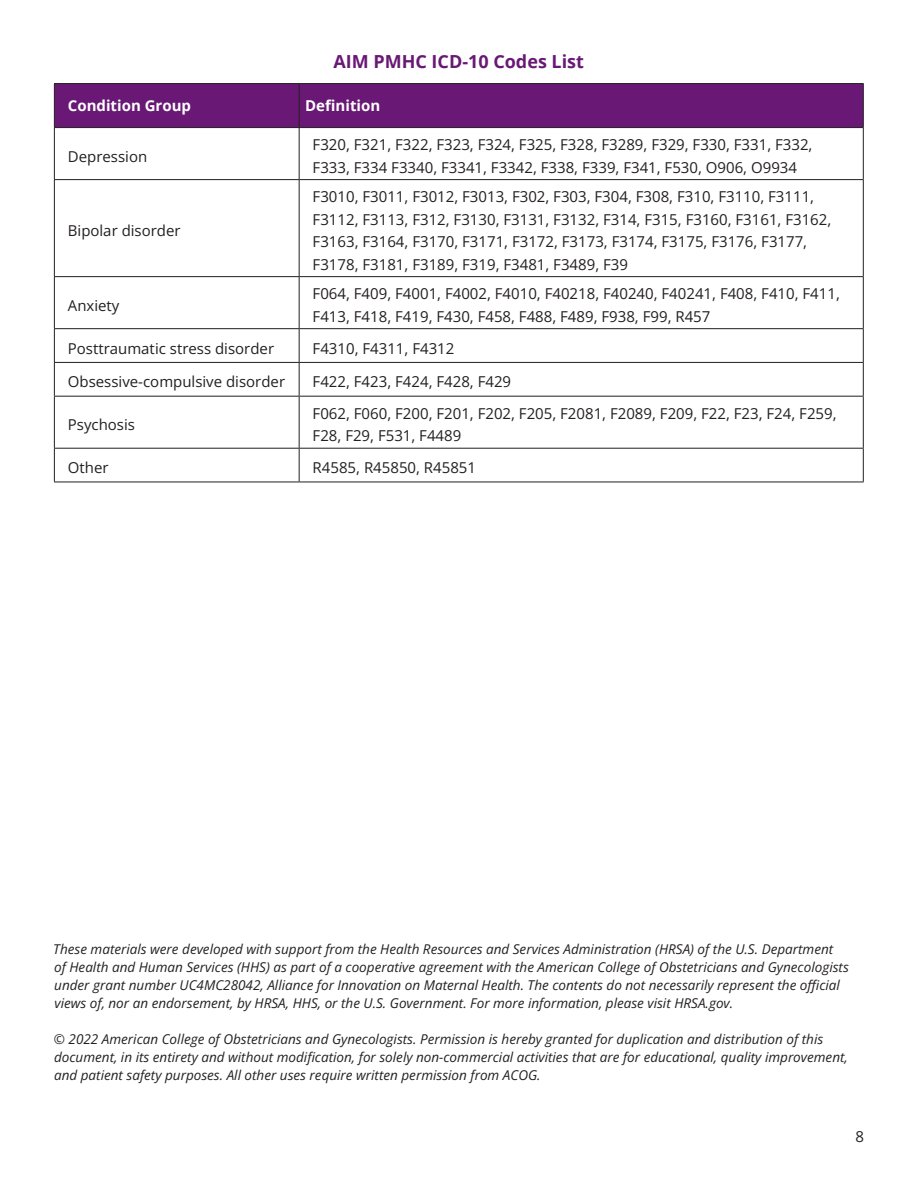
<style>
.page{position:relative;width:918px;height:1188px;background:#fff}
.page>*{position:absolute;margin:0;border:0;box-sizing:border-box;transform-origin:0 0}
.t1{font:700 18px "Open Sans";color:#691975}
.t2{font:15px/22.5px "Open Sans";color:#231f20}
.t3{font:700 15px "Open Sans";color:#fff}
.t4{font:italic 13.5px "Open Sans";color:#231f20}
</style>
<div class="page">
<div style="left:55px;top:84px;width:808px;height:43px;background:#691975"></div>
<hr style="left:54px;top:83px;width:245px;height:1px;background:#231f20">
<hr style="left:54px;top:84px;width:1px;height:43px;background:#231f20">
<hr style="left:299px;top:83px;width:565px;height:1px;background:#231f20">
<hr style="left:299px;top:84px;width:1px;height:43px;background:#231f20">
<hr style="left:863px;top:84px;width:1px;height:43px;background:#231f20">
<hr style="left:54px;top:127px;width:245px;height:1px;background:#231f20">
<hr style="left:54px;top:128px;width:1px;height:51px;background:#231f20">
<hr style="left:299px;top:127px;width:565px;height:1px;background:#231f20">
<hr style="left:299px;top:128px;width:1px;height:51px;background:#231f20">
<hr style="left:863px;top:128px;width:1px;height:51px;background:#231f20">
<hr style="left:54px;top:179px;width:245px;height:1px;background:#231f20">
<hr style="left:54px;top:180px;width:1px;height:96px;background:#231f20">
<hr style="left:299px;top:179px;width:565px;height:1px;background:#231f20">
<hr style="left:299px;top:180px;width:1px;height:96px;background:#231f20">
<hr style="left:863px;top:180px;width:1px;height:96px;background:#231f20">
<hr style="left:54px;top:276px;width:245px;height:1px;background:#231f20">
<hr style="left:54px;top:277px;width:1px;height:51px;background:#231f20">
<hr style="left:299px;top:276px;width:565px;height:1px;background:#231f20">
<hr style="left:299px;top:277px;width:1px;height:51px;background:#231f20">
<hr style="left:863px;top:277px;width:1px;height:51px;background:#231f20">
<hr style="left:54px;top:328px;width:245px;height:1px;background:#231f20">
<hr style="left:54px;top:329px;width:1px;height:33px;background:#231f20">
<hr style="left:299px;top:328px;width:565px;height:1px;background:#231f20">
<hr style="left:299px;top:329px;width:1px;height:33px;background:#231f20">
<hr style="left:863px;top:329px;width:1px;height:33px;background:#231f20">
<hr style="left:54px;top:362px;width:245px;height:1px;background:#231f20">
<hr style="left:54px;top:363px;width:1px;height:33px;background:#231f20">
<hr style="left:299px;top:362px;width:565px;height:1px;background:#231f20">
<hr style="left:299px;top:363px;width:1px;height:33px;background:#231f20">
<hr style="left:863px;top:363px;width:1px;height:33px;background:#231f20">
<hr style="left:54px;top:396px;width:245px;height:1px;background:#231f20">
<hr style="left:54px;top:397px;width:1px;height:51px;background:#231f20">
<hr style="left:299px;top:396px;width:565px;height:1px;background:#231f20">
<hr style="left:299px;top:397px;width:1px;height:51px;background:#231f20">
<hr style="left:863px;top:397px;width:1px;height:51px;background:#231f20">
<hr style="left:54px;top:448px;width:245px;height:1px;background:#231f20">
<hr style="left:54px;top:449px;width:1px;height:33px;background:#231f20">
<hr style="left:299px;top:448px;width:565px;height:1px;background:#231f20">
<hr style="left:299px;top:449px;width:1px;height:33px;background:#231f20">
<hr style="left:863px;top:449px;width:1px;height:33px;background:#231f20">
<hr style="left:54px;top:482px;width:245px;height:1px;background:#231f20">
<hr style="left:299px;top:482px;width:565px;height:1px;background:#231f20">
<p class="t1" style="left:333px;top:49px;width:252px">AIM PMHC ICD-10 Codes List</p>
<p class="t3" style="left:68px;top:95px;width:125px">Condition Group</p>
<p class="t3" style="left:305px;top:95px;width:76px">Definition</p>
<p class="t2" style="left:68px;top:145px;width:81px">Depression</p>
<p class="t2" style="left:313px;top:133px;width:501px">F320, F321, F322, F323, F324, F325, F328, F3289, F329, F330, F331, F332,<br>F333, F334 F3340, F3341, F3342, F338, F339, F341, F530, O906, O9934</p>
<p class="t2" style="left:68px;top:219px;width:114px">Bipolar disorder</p>
<p class="t2" style="left:313px;top:185px;width:520px">F3010, F3011, F3012, F3013, F302, F303, F304, F308, F310, F3110, F3111, F3112, F3113, F312, F3130, F3131, F3132, F314, F315, F3160, F3161, F3162, F3163, F3164, F3170, F3171, F3172, F3173, F3174, F3175, F3176, F3177, F3178, F3181, F3189, F319, F3481, F3489, F39</p>
<p class="t2" style="left:68px;top:294px;width:53px">Anxiety</p>
<p class="t2" style="left:313px;top:282px;width:529px">F064, F409, F4001, F4002, F4010, F40218, F40240, F40241, F408, F410, F411,<br>F413, F418, F419, F430, F458, F488, F489, F938, F99, R457</p>
<p class="t2" style="left:68px;top:336px;width:208px">Posttraumatic stress disorder</p>
<p class="t2" style="left:313px;top:336px;width:143px">F4310, F4311, F4312</p>
<p class="t2" style="left:68px;top:370px;width:219px">Obsessive-compulsive disorder</p>
<p class="t2" style="left:313px;top:370px;width:200px">F422, F423, F424, F428, F429</p>
<p class="t2" style="left:68px;top:413px;width:69px">Psychosis</p>
<p class="t2" style="left:313px;top:402px;width:525px">F062, F060, F200, F201, F202, F205, F2081, F2089, F209, F22, F23, F24, F259,<br>F28, F29, F531, F4489</p>
<p class="t2" style="left:68px;top:456px;width:42px">Other</p>
<p class="t2" style="left:313px;top:456px;width:165px">R4585, R45850, R45851</p>
<p class="t4" style="left:53px;top:940px;width:782px">These materials were developed with support from the Health Resources and Services Administration (HRSA) of the U.S. Department</p>
<p class="t4" style="left:54px;top:958px;width:796px">of Health and Human Services (HHS) as part of a cooperative agreement with the American College of Obstetricians and Gynecologists</p>
<p class="t4" style="left:54px;top:976px;width:787px">under grant number UC4MC28042, Alliance for Innovation on Maternal Health. The contents do not necessarily represent the official</p>
<p class="t4" style="left:55px;top:994px;width:680px">views of, nor an endorsement, by HRSA, HHS, or the U.S. Government. For more information, please visit HRSA.gov.</p>
<p class="t4" style="left:54px;top:1030px;width:771px">© 2022 American College of Obstetricians and Gynecologists. Permission is hereby granted for duplication and distribution of this</p>
<p class="t4" style="left:54px;top:1048px;width:795px">document, in its entirety and without modification, for solely non-commercial activities that are for educational, quality improvement,</p>
<p class="t4" style="left:54px;top:1066px;width:488px">and patient safety purposes. All other uses require written permission from ACOG.</p>
<p class="t2" style="left:855px;top:1125px;width:10px">8</p>
</div>
